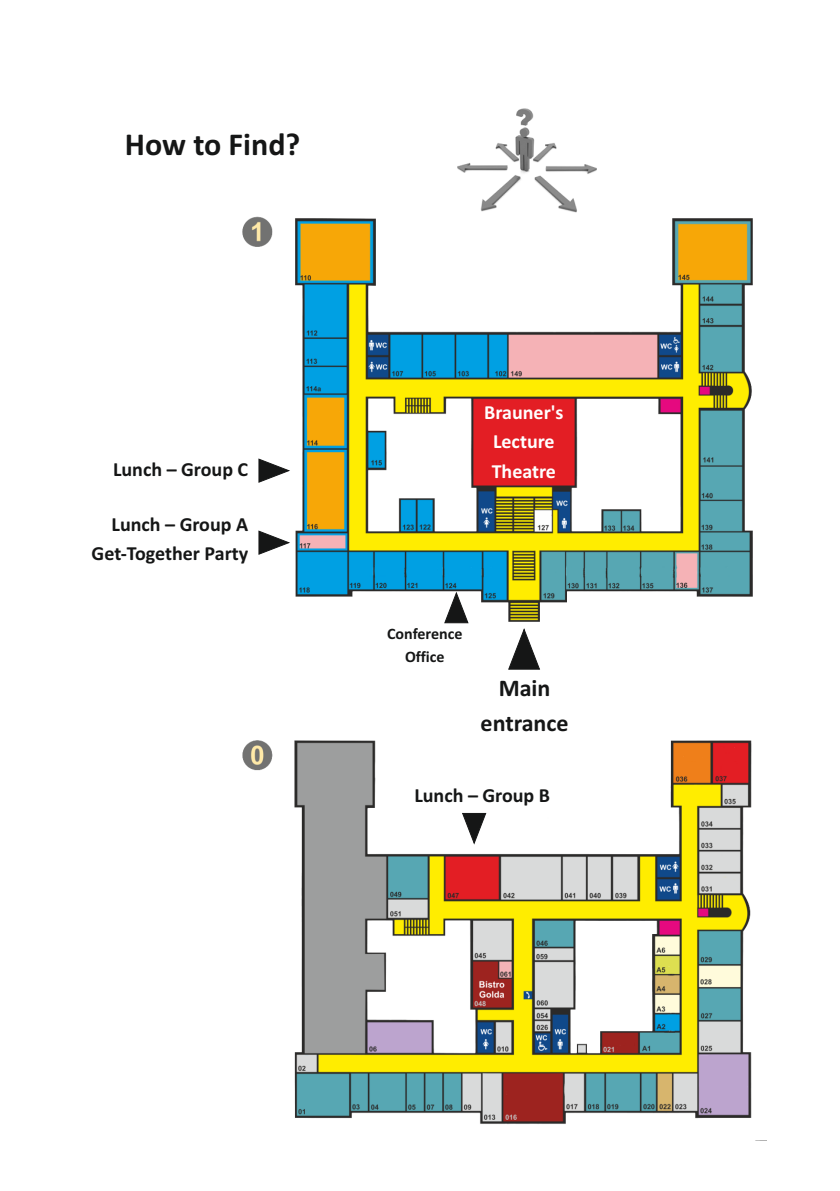
<style>
.page{position:relative;width:840px;height:1191px;background:#fff}
.page>*{position:absolute;margin:0;border:0;box-sizing:border-box;transform-origin:0 0}
.t1{font:700 32px "Calibri";color:#151616}
.t2{font:700 24px/35.2px "Calibri";color:#151616;text-align:center}
.t3{font:700 20px/29.2px "Calibri";color:#151616;text-align:right}
.t4{font:700 20px/29.2px "Calibri";color:#fff;text-align:center}
.t5{font:700 16px/23.4px "Calibri";color:#151616;text-align:center}
</style>
<div class="page">
<img style="left:242px;top:740px;width:510px;height:384px">
<img style="left:242px;top:216px;width:510px;height:413px">
<svg style="left:508px;top:629px;width:31px;height:40px"></svg>
<svg style="left:258px;top:530px;width:31px;height:25px"></svg>
<svg style="left:462px;top:813px;width:24px;height:32px"></svg>
<img style="left:453px;top:108px;width:150px;height:130px">
<svg style="left:444px;top:592px;width:24px;height:31px"></svg>
<svg style="left:258px;top:458px;width:31px;height:25px"></svg>
<h1 class="t1" style="left:125px;top:131px;width:177px">How to Find?</h1>
<p class="t3" style="left:113px;top:456px;width:136px">Lunch – Group C</p>
<p class="t3" style="left:92px;top:511px;width:158px">Lunch – Group A<br>Get-Together Party</p>
<p class="t4" style="left:484px;top:399px;width:81px">Brauner's<br>Lecture<br>Theatre</p>
<p class="t5" style="left:387px;top:623px;width:77px">Conference<br>Office</p>
<p class="t2" style="left:480px;top:672px;width:89px">Main entrance</p>
<p class="t3" style="left:414px;top:782px;width:137px">Lunch – Group B</p>
</div>
